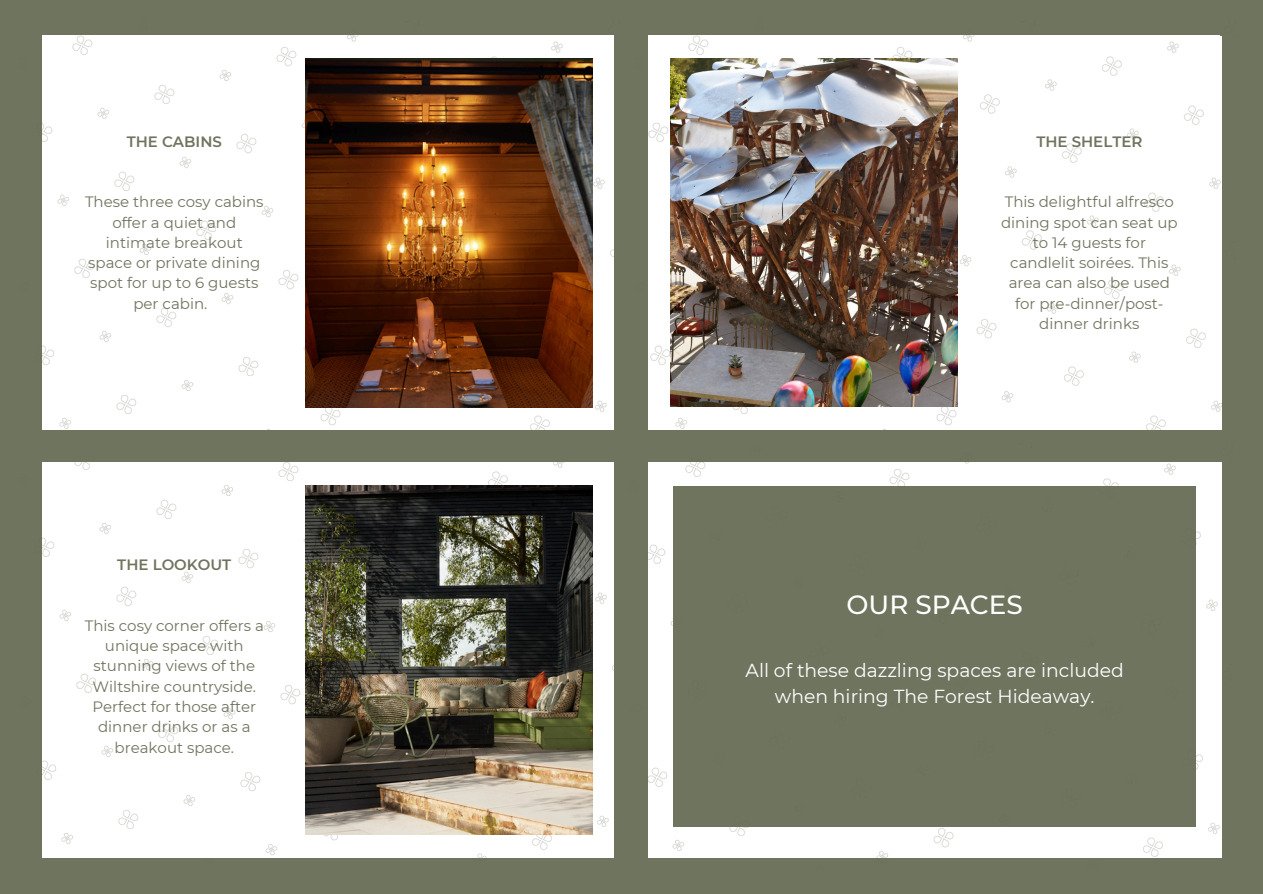
<style>
.page{position:relative;width:1263px;height:894px;background:#fff}
.page>*{position:absolute;margin:0;border:0;box-sizing:border-box;transform-origin:0 0}
.t1{font:500 26.25px "Montserrat";color:#fff}
.t2{font:18.75px/25.8px "Montserrat";color:#fff;text-align:center}
.t3{font:15px/20.2px "Montserrat";color:#6f745e;text-align:center}
.t4{font:600 15px "Montserrat";color:#6f745e}
</style>
<div class="page">
<div style="left:0;top:0;width:1263px;height:893px;background:#6f745e"></div>
<div style="left:42px;top:35px;width:572px;height:395px;background:#fff"></div>
<div style="left:42px;top:462px;width:572px;height:396px;background:#fff"></div>
<div style="left:648px;top:35px;width:574px;height:395px;background:#fff"></div>
<img style="left:305px;top:59px;width:287px;height:349px">
<img style="left:671px;top:59px;width:287px;height:347px">
<img style="left:305px;top:485px;width:287px;height:349px">
<img style="left:648px;top:462px;width:574px;height:396px">
<p class="t4" style="left:127px;top:132px;width:97px">THE CABINS</p>
<h3 class="t3" style="left:85px;top:192px;width:180px">These three cosy cabins offer a quiet and intimate breakout space or private dining spot for up to 6 guests per cabin.</h3>
<h3 class="t4" style="left:117px;top:555px;width:116px">THE LOOKOUT</h3>
<p class="t3" style="left:85px;top:615px;width:181px">This cosy corner offers a unique space with stunning views of the<br>Wiltshire countryside.<br>Perfect for those after dinner drinks or as a breakout space.</p>
<p class="t4" style="left:1036px;top:132px;width:107px">THE SHELTER</p>
<p class="t3" style="left:1001px;top:192px;width:178px">This delightful alfresco dining spot can seat up to 14 guests for candlelit soirées. This area can also be used for pre-dinner/post&shy;dinner drinks</p>
<p class="t1" style="left:846px;top:588px;width:178px">OUR SPACES</p>
<p class="t2" style="left:745px;top:657px;width:380px">All of these dazzling spaces are included when hiring The Forest Hideaway.</p>
</div>
